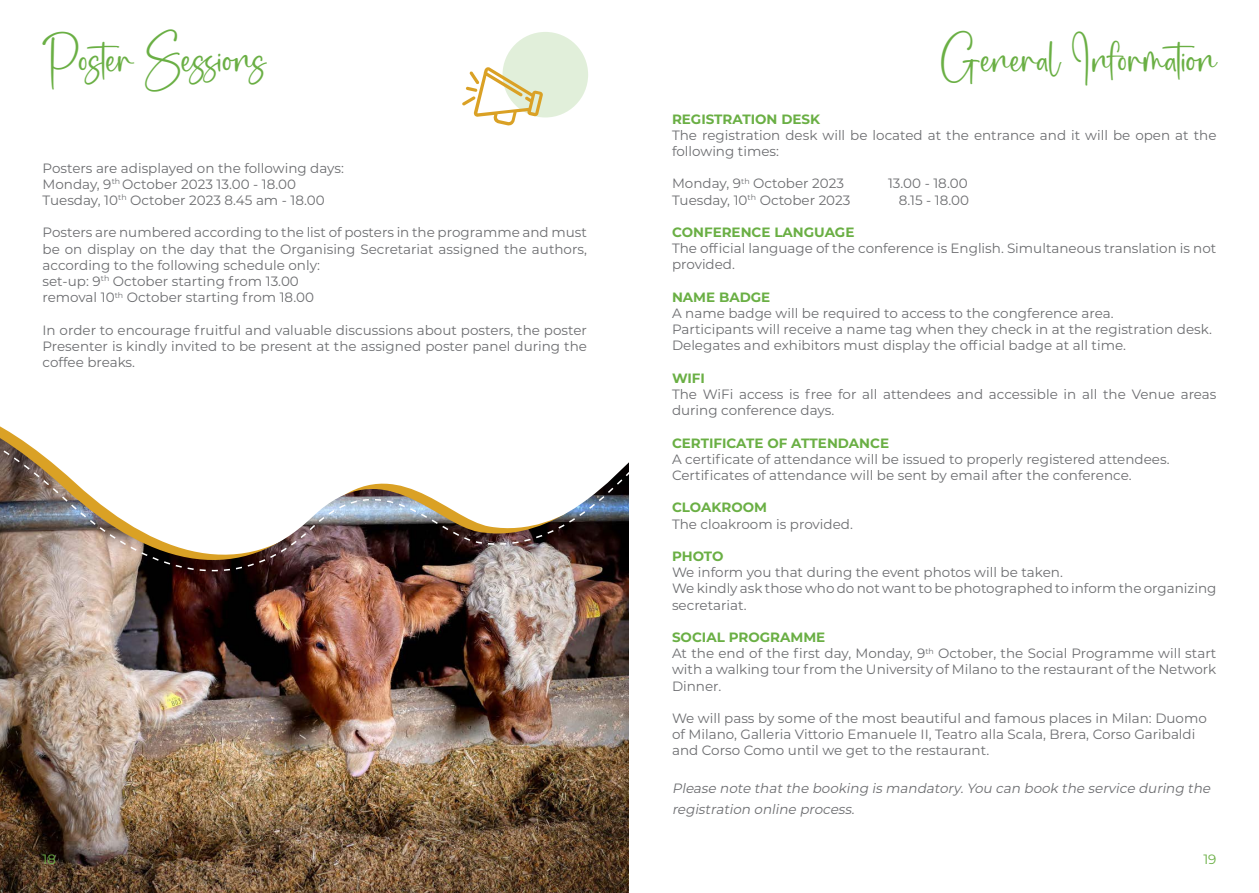
<style>
.page{position:relative;width:1259px;height:893px;background:#fff}
.page>*{position:absolute;margin:0;border:0;box-sizing:border-box;transform-origin:0 0}
.t1{font:30px "staywinter";color:#6aaf44}
.t2{font:13.5px/16.2px "Montserrat";color:#6c6d70}
.t3{font:700 13.5px "Montserrat";color:#6aaf44}
.t4{font:italic 13.5px/21px "Montserrat";color:#6c6d70}
.t5{font:13.5px "Montserrat";color:#6aaf44}
</style>
<div class="page">
<img style="left:0;top:426px;width:629px;height:467px">
<div style="left:502px;top:32px;width:86px;height:86px;background:#e1efda;border-radius:50%"></div>
<svg style="left:462px;top:67px;width:81px;height:59px"></svg>
<p class="t1" style="left:43px;top:44px;width:225px">Poster Sessions</p>
<p class="t1" style="left:941px;top:44px;width:278px">General Information</p>
<p class="t3" style="left:672px;top:109px;width:150px">REGISTRATION DESK</p>
<p class="t2" style="left:672px;top:126px;width:546px">The registration desk will be located at the entrance and it will be open at the following times:</p>
<p class="t2" style="left:672px;top:175px;width:173px">Monday, 9<sup>th</sup> October 2023</p>
<p class="t2" style="left:888px;top:175px;width:81px">13.00 - 18.00</p>
<p class="t2" style="left:672px;top:191px;width:180px">Tuesday, 10<sup>th</sup> October 2023</p>
<p class="t2" style="left:898px;top:191px;width:72px">8.15 - 18.00</p>
<p class="t3" style="left:672px;top:222px;width:184px">CONFERENCE LANGUAGE</p>
<p class="t2" style="left:672px;top:240px;width:546px">The official language of the conference is English. Simultaneous translation is not provided.</p>
<p class="t3" style="left:672px;top:287px;width:100px">NAME BADGE</p>
<p class="t2" style="left:672px;top:305px;width:443px">A name badge will be required to access to the congference area.</p>
<p class="t2" style="left:672px;top:321px;width:541px">Participants will receive a name tag when they check in at the registration desk.</p>
<p class="t2" style="left:672px;top:337px;width:455px">Delegates and exhibitors must display the official badge at all time.</p>
<p class="t3" style="left:672px;top:368px;width:34px">WIFI</p>
<p class="t2" style="left:672px;top:386px;width:546px">The WiFi access is free for all attendees and accessible in all the Venue areas during conference days.</p>
<p class="t3" style="left:672px;top:433px;width:219px">CERTIFICATE OF ATTENDANCE</p>
<p class="t2" style="left:672px;top:450px;width:499px">A certificate of attendance will be issued to properly registered attendees.</p>
<p class="t2" style="left:672px;top:467px;width:461px">Certificates of attendance will be sent by email after the conference.</p>
<p class="t3" style="left:672px;top:498px;width:97px">CLOAKROOM</p>
<p class="t2" style="left:672px;top:515px;width:182px">The cloakroom is provided.</p>
<p class="t3" style="left:672px;top:546px;width:53px">PHOTO</p>
<p class="t2" style="left:672px;top:564px;width:392px">We inform you that during the event photos will be taken.</p>
<p class="t2" style="left:672px;top:580px;width:546px">We kindly ask those who do not want to be photographed to inform the organizing secretariat.</p>
<p class="t3" style="left:672px;top:627px;width:155px">SOCIAL PROGRAMME</p>
<p class="t2" style="left:672px;top:645px;width:546px;text-align:justify">At the end of the first day, Monday, 9<sup>th</sup> October, the Social Programme will start with a walking tour from the University of Milano to the restaurant of the Network Dinner.</p>
<p class="t2" style="left:672px;top:710px;width:536px">We will pass by some of the most beautiful and famous places in Milan: Duomo of Milano, Galleria Vittorio Emanuele II, Teatro alla Scala, Brera, Corso Garibaldi and Corso Como until we get to the restaurant.</p>
<p class="t4" style="left:672px;top:777px;width:543px">Please note thatthe booking is mandatory.You can book the service during the registration online process.</p>
<p class="t2" style="left:43px;top:159px;width:303px">Posters are adisplayed on the following days:</p>
<p class="t2" style="left:43px;top:175px;width:255px">Monday, 9<sup>th</sup> October 2023 13.00 - 18.00</p>
<p class="t2" style="left:43px;top:192px;width:284px">Tuesday, 10<sup>th</sup> October 2023 8.45 am - 18.00</p>
<p class="t2" style="left:43px;top:224px;width:546px;text-align:justify">Posters are numbered according to the list of posters in the programme and must be on display on the day that the Organising Secretariat assigned the authors, according to the following schedule only:</p>
<p class="t2" style="left:43px;top:273px;width:258px">set-up: 9<sup>th</sup> October starting from 13.00</p>
<p class="t2" style="left:43px;top:289px;width:273px">removal 10<sup>th</sup> October starting from 18.00</p>
<p class="t2" style="left:43px;top:321px;width:546px;text-align:justify">In order to encourage fruitful and valuable discussions about posters, the poster Presenter is kindly invited to be present at the assigned poster panel during the coffee breaks.</p>
<p class="t5" style="left:43px;top:849px;width:15px">18</p>
<p class="t5" style="left:1203px;top:849px;width:15px">19</p>
</div>
